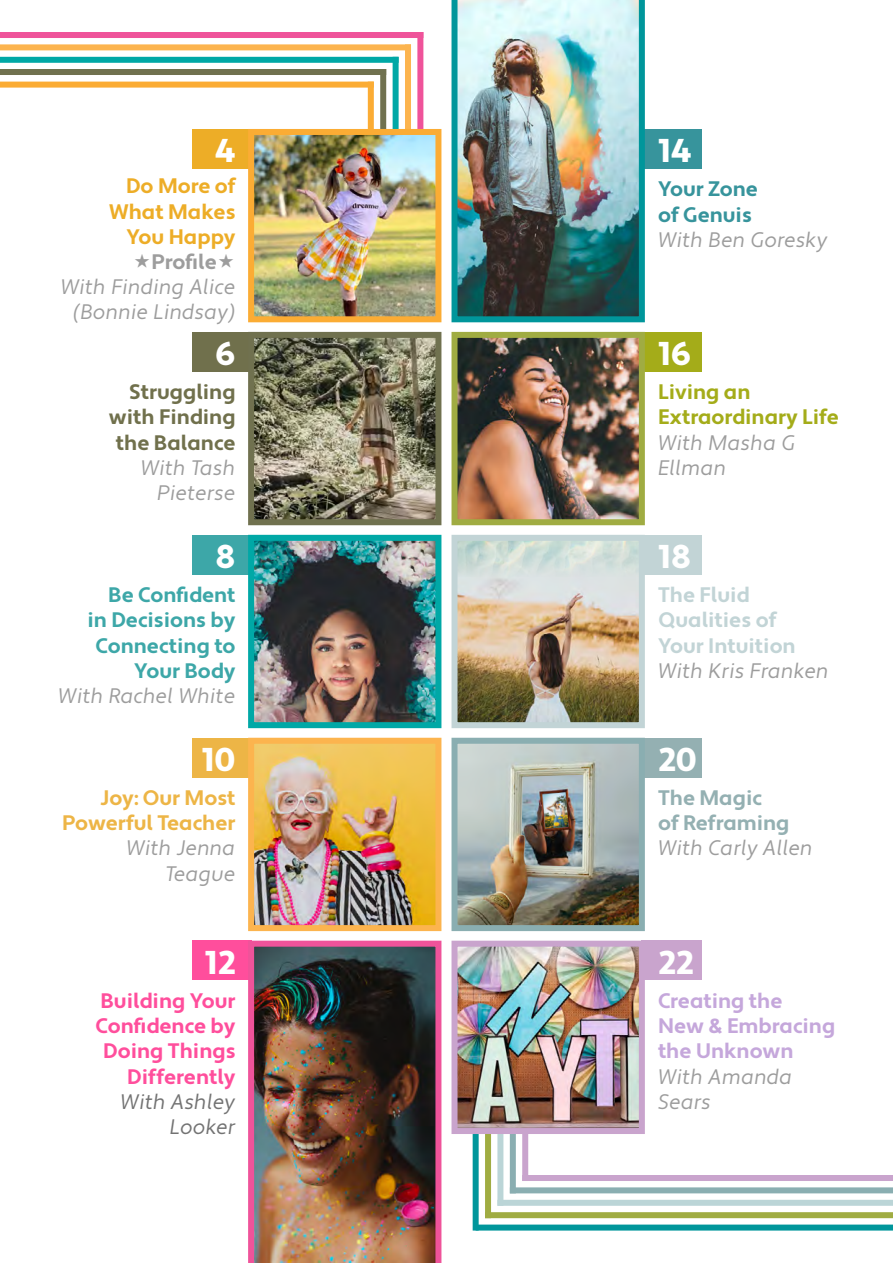
<style>
.page{position:relative;width:893px;height:1263px;background:#fff}
.page>*{position:absolute;margin:0;border:0;box-sizing:border-box;transform-origin:0 0}
.t1{font:900 33px "Apertura";color:#fff}
.t2{font:21px/25.2px "Apertura Obliq";color:#9d9d9d;text-align:right}
.t3{font:700 21px/25.2px "Apertura";color:#ff4e9c;text-align:right}
.t4{font:700 21px/25.2px "Apertura";color:#3da7a8;text-align:right}
.t5{font:700 21px/25.2px "Apertura";color:#c5a7db}
.t6{font:700 21px/25.2px "Apertura";color:#c2d4d6}
.t7{font:700 21px/25.2px "Apertura";color:#70704c;text-align:right}
.t8{font:700 21px/25.2px "Apertura";color:#edb546;text-align:right}
.t9{font:700 21px/25.2px "Apertura";color:#a4ac19}
.t10{font:700 21px/25.2px "Apertura";color:#edad27;text-align:right}
.t11{font:700 21px/25.2px "Apertura";color:#94b0b2}
.t12{font:21px/25.2px "Apertura Obliq";color:#737373;text-align:right}
.t13{font:700 21px/25.2px "Apertura";color:#37949c}
.t14{font:700 21px "Apertura";color:#9d9d9d}
</style>
<div class="page">
<div style="left:417px;top:32px;width:6px;height:112px;background:#ef539a"></div>
<div style="left:405px;top:44px;width:6px;height:100px;background:#fcb44e"></div>
<div style="left:393px;top:57px;width:6px;height:87px;background:#00a8a6"></div>
<div style="left:380px;top:69px;width:6px;height:75px;background:#70714f"></div>
<div style="left:368px;top:82px;width:6px;height:62px;background:#fbac34"></div>
<div style="left:473px;top:1119px;width:6px;height:111px;background:#00969b"></div>
<div style="left:476px;top:1224px;width:417px;height:6px;background:#00969b"></div>
<div style="left:485px;top:1119px;width:6px;height:99px;background:#a0ac42"></div>
<div style="left:485px;top:1212px;width:408px;height:6px;background:#a0ac42"></div>
<div style="left:497px;top:1119px;width:6px;height:87px;background:#bbd5d7"></div>
<div style="left:497px;top:1200px;width:396px;height:6px;background:#bbd5d7"></div>
<div style="left:510px;top:1119px;width:6px;height:74px;background:#8aaeb1"></div>
<div style="left:510px;top:1187px;width:383px;height:6px;background:#8aaeb1"></div>
<div style="left:522px;top:1119px;width:6px;height:62px;background:#c9a4cd"></div>
<div style="left:522px;top:1175px;width:371px;height:6px;background:#c9a4cd"></div>
<div style="left:192px;top:129px;width:60px;height:39px;background:#edad27"></div>
<div style="left:192px;top:332px;width:60px;height:39px;background:#70704c"></div>
<div style="left:192px;top:535px;width:60px;height:39px;background:#3da7a8"></div>
<div style="left:192px;top:738px;width:60px;height:39px;background:#edb546"></div>
<div style="left:192px;top:941px;width:60px;height:39px;background:#ff4e9c"></div>
<div style="left:641px;top:941px;width:60px;height:39px;background:#c9a4cd"></div>
<div style="left:641px;top:738px;width:60px;height:39px;background:#94b0b2"></div>
<div style="left:641px;top:535px;width:60px;height:39px;background:#c2d4d6"></div>
<div style="left:641px;top:332px;width:60px;height:39px;background:#a4ac19"></div>
<div style="left:641px;top:129px;width:60px;height:39px;background:#37949c"></div>
<img style="left:451px;top:0;width:194px;height:322px">
<img style="left:255px;top:136px;width:179px;height:179px">
<div style="left:248px;top:129px;width:193px;height:193px;border:6px solid #fbac34"></div>
<img style="left:458px;top:339px;width:180px;height:179px">
<div style="left:451px;top:332px;width:194px;height:193px;border:6px solid #a0ac42"></div>
<img style="left:255px;top:339px;width:179px;height:179px">
<div style="left:248px;top:332px;width:193px;height:193px;border:6px solid #70714f"></div>
<img style="left:458px;top:576px;width:180px;height:145px">
<img style="left:458px;top:542px;width:180px;height:34px">
<div style="left:451px;top:535px;width:194px;height:193px;border:6px solid #c2d4d6"></div>
<img style="left:255px;top:542px;width:179px;height:179px">
<div style="left:248px;top:535px;width:193px;height:193px;border:6px solid #00a8a6"></div>
<img style="left:458px;top:745px;width:180px;height:179px">
<img style="left:522px;top:775px;width:61px;height:92px">
<img style="left:543px;top:792px;width:26px;height:37px">
<div style="left:451px;top:738px;width:194px;height:193px;border:6px solid #8aaeb1"></div>
<img style="left:255px;top:745px;width:179px;height:179px">
<div style="left:248px;top:738px;width:193px;height:193px;border:6px solid #fcb44e"></div>
<img style="left:458px;top:948px;width:180px;height:179px">
<div style="left:451px;top:941px;width:194px;height:193px;border:6px solid #c9a4cd"></div>
<img style="left:248px;top:941px;width:193px;height:322px">
<div style="left:0;top:32px;width:423px;height:6px;background:#ef539a"></div>
<div style="left:0;top:44px;width:411px;height:6px;background:#fcb44e"></div>
<div style="left:0;top:57px;width:399px;height:6px;background:#00a8a6"></div>
<div style="left:0;top:69px;width:386px;height:6px;background:#70714f"></div>
<div style="left:0;top:82px;width:374px;height:6px;background:#fbac34"></div>
<h1 class="t1" style="left:215px;top:131px;width:22px">4</h1>
<p class="t10" style="left:109px;top:174px;width:128px">Do More of<br>What Makes<br>You Happy</p>
<p class="t14" style="left:151px;top:249px;width:67px">Profile</p>
<p class="t2" style="left:61px;top:275px;width:176px;text-align:center">With Finding Alice (Bonnie Lindsay)</p>
<h1 class="t1" style="left:215px;top:333px;width:22px">6</h1>
<p class="t7" style="left:109px;top:380px;width:128px">Struggling with Finding the Balance</p>
<p class="t2" style="left:141px;top:456px;width:96px">With Tash<br>Pieterse</p>
<h1 class="t1" style="left:215px;top:536px;width:22px">8</h1>
<p class="t4" style="left:87px;top:583px;width:150px">Be Confident in Decisions by<br>Connecting to<br>Your Body</p>
<p class="t2" style="left:58px;top:684px;width:179px">With Rachel White</p>
<h1 class="t1" style="left:202px;top:739px;width:35px">10</h1>
<p class="t8" style="left:62px;top:786px;width:175px">Joy: Our Most<br>Powerful Teacher</p>
<p class="t2" style="left:126px;top:836px;width:111px">With Jenna<br>Teague</p>
<h1 class="t1" style="left:658px;top:131px;width:35px">14</h1>
<p class="t13" style="left:658px;top:177px;width:101px">Your Zone of Genuis</p>
<p class="t2" style="left:658px;top:228px;width:171px">With Ben Goresky</p>
<h1 class="t1" style="left:658px;top:333px;width:35px">16</h1>
<p class="t9" style="left:658px;top:380px;width:182px">Living an<br>Extraordinary Life</p>
<p class="t2" style="left:658px;top:430px;width:139px;text-align:left">With Masha G<br>Ellman</p>
<h1 class="t1" style="left:658px;top:536px;width:35px">18</h1>
<p class="t6" style="left:658px;top:583px;width:139px">The Fluid<br>Qualities of<br>Your Intuition</p>
<p class="t2" style="left:658px;top:659px;width:172px">With Kris Franken</p>
<h1 class="t1" style="left:658px;top:740px;width:40px">20</h1>
<p class="t11" style="left:658px;top:786px;width:133px">The Magic<br>of Reframing</p>
<p class="t2" style="left:658px;top:836px;width:156px">With Carly Allen</p>
<h1 class="t1" style="left:205px;top:942px;width:32px">12</h1>
<h1 class="t1" style="left:658px;top:942px;width:37px">22</h1>
<p class="t3" style="left:95px;top:989px;width:142px">Building Your<br>Confidence by<br>Doing Things<br>Differently</p>
<p class="t12" style="left:121px;top:1090px;width:116px">With Ashley<br>Looker</p>
<p class="t5" style="left:658px;top:989px;width:179px">Creating the<br>New &amp; Embracing the Unknown</p>
<p class="t2" style="left:658px;top:1064px;width:136px;text-align:left">With Amanda<br>Sears</p>
</div>
